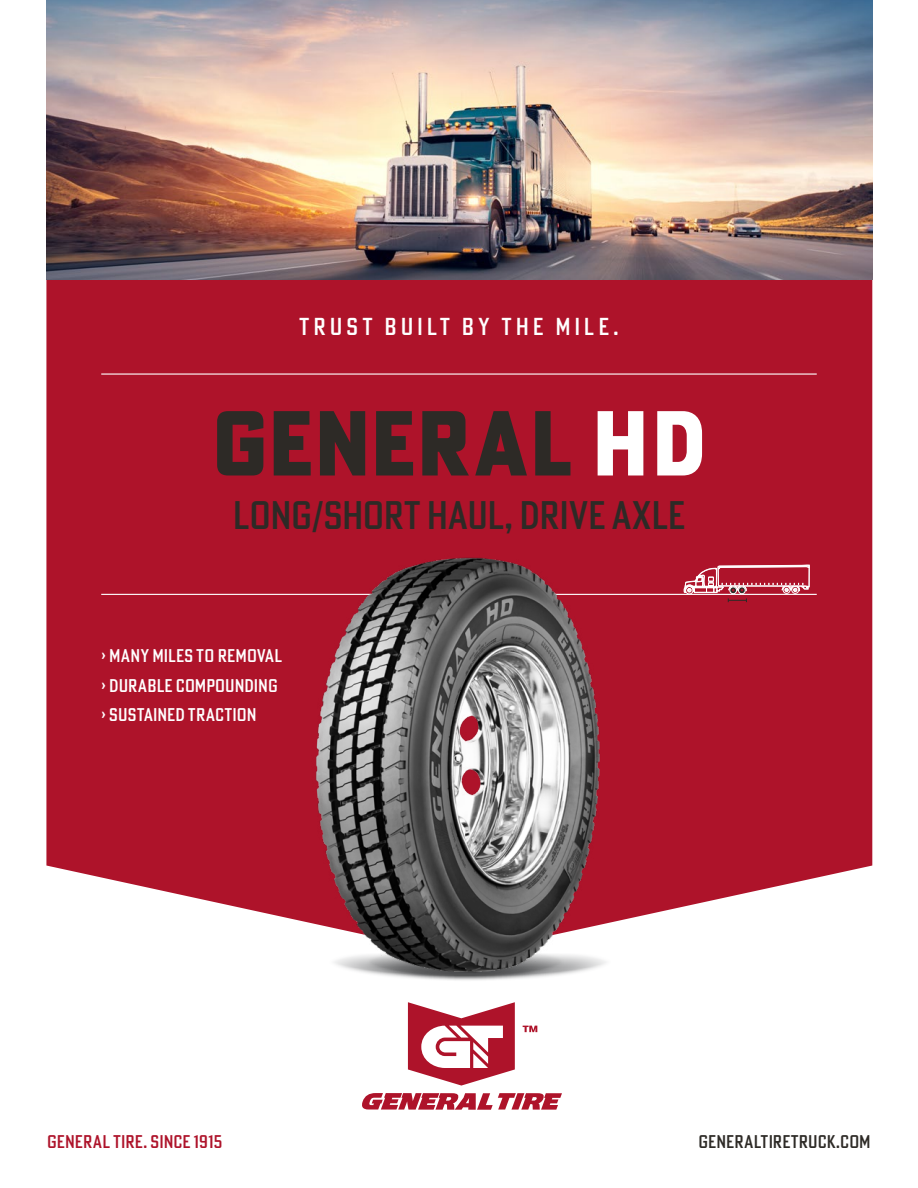
<style>
.page{position:relative;width:918px;height:1188px;background:#fff}
.page>*{position:absolute;margin:0;border:0;box-sizing:border-box;transform-origin:0 0}
.t1{font:800 90px "Poster Gothic Cond ATF";letter-spacing:.025em;color:#2d2a26}
.t2{font:500 39px "Poster Gothic Cond ATF";letter-spacing:.005em;color:#2d2a26}
.t3{font:500 24px "Poster Gothic Cond ATF";letter-spacing:.165em;color:#fff}
.t4{font:500 18px/29.5px "Poster Gothic Cond ATF";letter-spacing:.01em;color:#fff}
.t5{font:500 18px "Poster Gothic Cond ATF";letter-spacing:.01em;color:#ae132a}
.t6{font:500 18px "Poster Gothic Cond ATF";letter-spacing:.01em;color:#2d2a26}
.s1{color:#fff}
</style>
<div class="page">
<div style="left:46px;top:279px;width:826px;height:635px;background:#ae132a"></div>
<svg style="left:47px;top:637px;width:219px;height:277px;background:#b5283d"></svg>
<hr style="left:101px;top:594px;width:716px;height:1px;background:#fff">
<hr style="left:101px;top:373px;width:716px;height:2px;background:#fff">
<svg style="left:362px;top:1093px;width:200px;height:17px"></svg>
<svg style="left:408px;top:1002px;width:107px;height:84px"></svg>
<svg style="left:523px;top:1026px;width:14px;height:6px"></svg>
<svg style="left:684px;top:564px;width:126px;height:54px;background:#ba3a4d"></svg>
<img style="left:46px;top:0;width:826px;height:279px">
<img style="left:266px;top:538px;width:385px;height:442px">
<h3 class="t3" style="left:299px;top:311px;width:321px">TRUST BUILT BY THE MILE.</h3>
<h1 class="t1" style="left:212px;top:385px;width:495px">GENERAL <span class="s1">HD</span></h1>
<h2 class="t2" style="left:233px;top:490px;width:454px">LONG/SHORT HAUL, DRIVE AXLE</h2>
<p class="t4" style="left:101px;top:641px;width:182px">› MANY MILES TO REMOVAL › DURABLE COMPOUNDING › SUSTAINED TRACTION</p>
<p class="t5" style="left:47px;top:1130px;width:177px">GENERAL TIRE. SINCE 1915</p>
<p class="t6" style="left:699px;top:1130px;width:174px">GENERALTIRETRUCK.COM</p>
</div>
